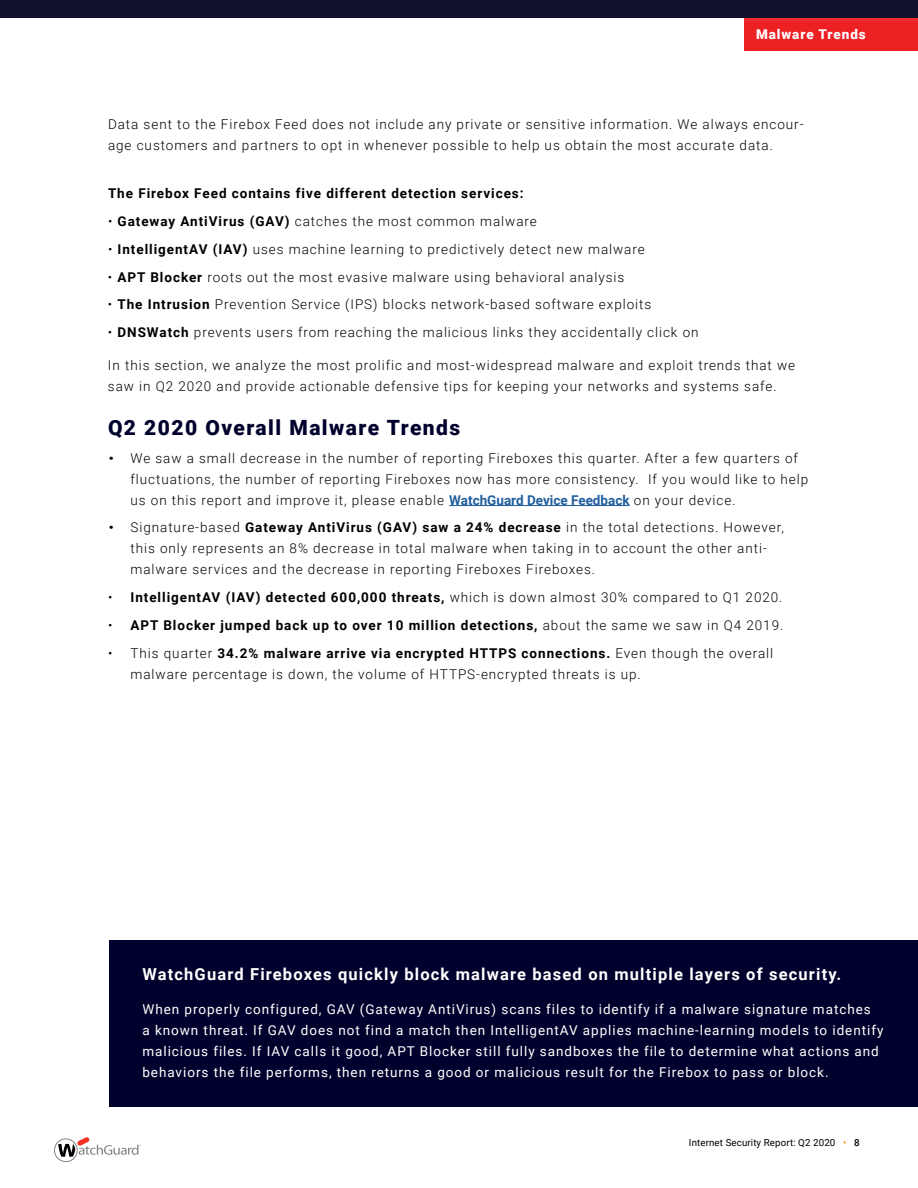
<style>
.page{position:relative;width:918px;height:1188px;background:#fff}
.page>*{position:absolute;margin:0;border:0;box-sizing:border-box;transform-origin:0 0}
.t1{font:900 21px "Roboto";letter-spacing:.07em;color:#00002c}
.t2{font:700 16.5px "Roboto";letter-spacing:.07em;color:#fff}
.t3{font:300 13.5px/21px "Roboto";letter-spacing:.07em;color:#000}
.t4{font:13.5px/21px "Roboto";letter-spacing:.07em;color:#fff}
.t5{font:700 13.5px "Roboto";letter-spacing:.07em;color:#000}
.t6{font:900 13.5px "Roboto";letter-spacing:.07em;color:#fff}
.t7{font:9.75px "Roboto";letter-spacing:.01em;color:#000}
.s1{font-weight:700}
.s2{font-family:"Gotham"}
.s3{font-weight:700;color:#215e9e}
.s4{font-weight:300}
.s5{font-weight:500;color:#f89728}
.s6{font-weight:500}
</style>
<div class="page">
<div style="left:0;top:0;width:918px;height:18px;background:#0f112d"></div>
<svg style="left:54px;top:1137px;width:87px;height:25px"></svg>
<hr style="left:449px;top:505px;width:181px;height:1px;background:#215e9e">
<div style="left:109px;top:940px;width:809px;height:166px;background:#00002c"></div>
<div style="left:744px;top:18px;width:174px;height:32px;background:#ed2024"></div>
<p class="t6" style="left:756px;top:25px;width:111px">Malware Trends</p>
<p class="t3" style="left:108px;top:113px;width:697px">Data sent to the Firebox Feed does not include any private or sensitive information. We always encour&shy;age customers and partners to opt in whenever possible to help us obtain the most accurate data.</p>
<p class="t5" style="left:108px;top:184px;width:417px">The Firebox Feed contains five different detection services:</p>
<p class="t3" style="left:108px;top:210px;width:430px">• <span class="s1">Gateway AntiVirus (GAV)</span> catches the most common malware</p>
<p class="t3" style="left:108px;top:238px;width:538px">• <span class="s1">IntelligentAV (IAV)</span> uses machine learning to predictively detect new malware</p>
<p class="t3" style="left:108px;top:266px;width:518px">• <span class="s1">APT Blocker</span> roots out the most evasive malware using behavioral analysis</p>
<p class="t3" style="left:108px;top:294px;width:545px">• <span class="s1">The Intrusion</span> Prevention Service (IPS) blocks network-based software exploits</p>
<p class="t3" style="left:108px;top:321px;width:592px">• <span class="s1">DNSWatch</span> prevents users from reaching the malicious links they accidentally click on</p>
<p class="t3" style="left:108px;top:355px;width:689px">In this section, we analyze the most prolific and most-widespread malware and exploit trends that we saw in Q2 2020 and provide actionable defensive tips for keeping your networks and systems safe.</p>
<h1 class="t1" style="left:108px;top:413px;width:354px">Q2 2020 Overall Malware Trends</h1>
<p class="t3" style="left:131px;top:447px;width:679px;text-indent:-23px"><span class="s2">•</span> We saw a small decrease in the number of reporting Fireboxes this quarter. After a few quarters of fluctuations, the number of reporting Fireboxes now has more consistency. If you would like to help us on this report and improve it, please enable <span class="s3">WatchGuard Device Feedback</span> on your device.</p>
<p class="t3" style="left:131px;top:517px;width:655px;text-indent:-23px"><span class="s2">•</span> Signature-based <span class="s1">Gateway AntiVirus (GAV) saw a 24% decrease</span> in the total detections. However, this only represents an 8% decrease in total malware when taking in to account the other anti&shy;malware services and the decrease in reporting Fireboxes Fireboxes.</p>
<p class="t5" style="left:108px;top:588px;width:676px"><span class="s4">•</span> IntelligentAV (IAV) detected 600,000 threats, <span class="s4">which is down almost 30% compared to Q1 2020.</span></p>
<p class="t5" style="left:108px;top:616px;width:677px"><span class="s4">•</span> APT Blocker jumped back up to over 10 million detections, <span class="s4">about the same we saw in Q4 2019.</span></p>
<p class="t3" style="left:131px;top:642px;width:644px;text-indent:-23px">• This quarter <span class="s1">34.2% malware arrive via encrypted HTTPS connections.</span> Even though the overall malware percentage is down, the volume of HTTPS-encrypted threats is up.</p>
<p class="t2" style="left:142px;top:963px;width:700px">WatchGuard Fireboxes quickly block malware based on multiple layers of security.</p>
<p class="t4" style="left:142px;top:998px;width:742px">When properly configured, GAV (Gateway AntiVirus) scans files to identify if a malware signature matches<br>a known threat. If GAV does not find a match then IntelligentAV applies machine-learning models to identify malicious files. If IAV calls it good, APT Blocker still fully sandboxes the file to determine what actions and behaviors the file performs, then returns a good or malicious result for the Firebox to pass or block.</p>
<p class="t7" style="left:689px;top:1136px;width:172px">Internet Security Report: Q2 2020 <span class="s5">•</span> <span class="s6">8</span></p>
</div>
